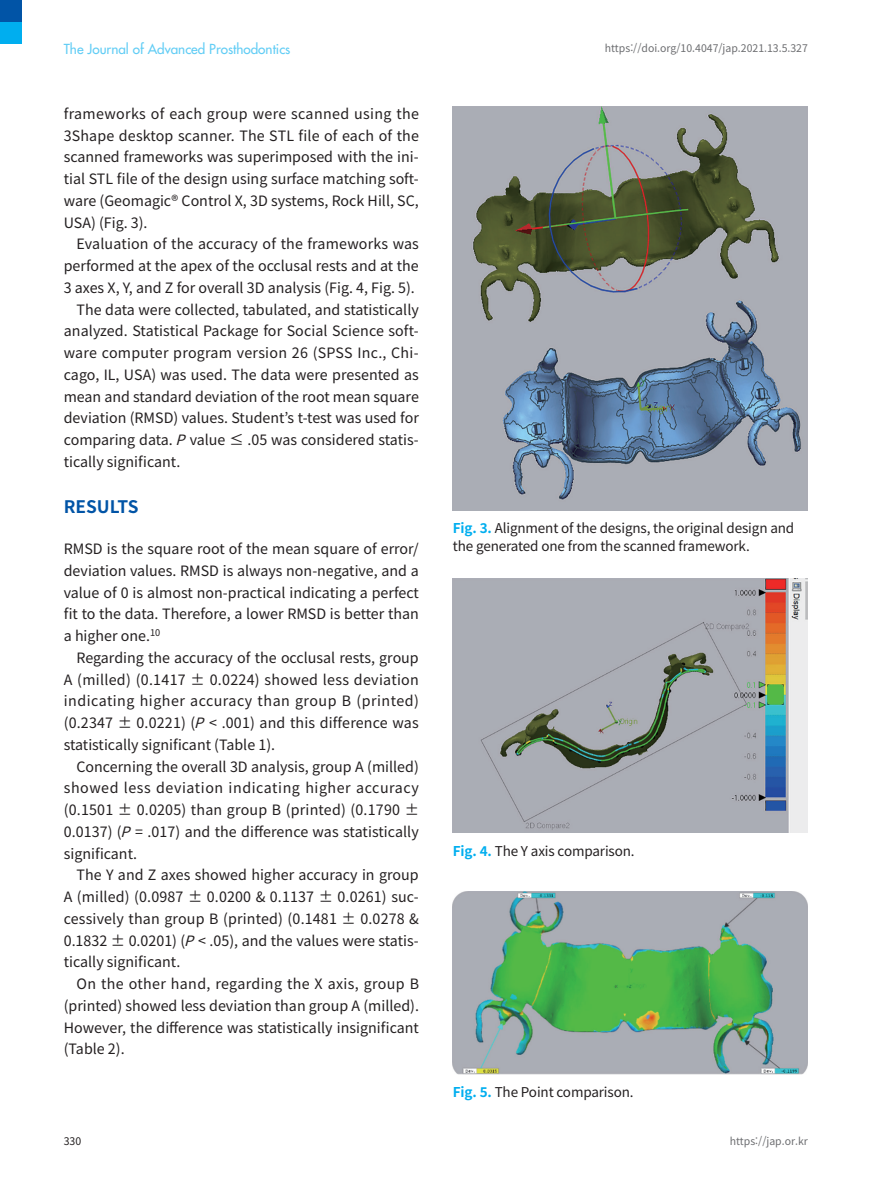
<style>
.page{position:relative;width:893px;height:1191px;background:#fff}
.page>*{position:absolute;margin:0;border:0;box-sizing:border-box;transform-origin:0 0}
.t1{font:700 17.25px "Noto Sans CJ Kkr";color:#0154a6}
.t2{font:14.25px/21.8px "Noto Sans CJ Kkr";color:#231f20;text-align:justify}
.t3{font:14.25px "Noto Sans CJ Kkr";letter-spacing:.02em;color:#231f20}
.t4{font:13.5px/18px "Noto Sans CJ Kkr";letter-spacing:-.01em;color:#231f20}
.t5{font:500 13.5px "Futura Std";color:#62cdf5}
.t6{font:10.5px "Noto Sans CJ Kkr";color:#6c6d70}
.t7{font:10.5px "Noto Sans CJ Kkr";color:#231f20}
.s1{font-style:italic}
.s2{font-weight:700;color:#00aeef}
</style>
<div class="page">
<div style="left:0;top:22px;width:22px;height:22px;background:#00aeef"></div>
<div style="left:0;top:0;width:22px;height:22px;background:#0154a6"></div>
<img style="left:453px;top:106px;width:355px;height:404px">
<img style="left:453px;top:578px;width:355px;height:255px">
<img style="left:453px;top:891px;width:355px;height:183px">
<p class="t5" style="left:64px;top:40px;width:228px">The Journal of Advanced Prosthodontics</p>
<p class="t2" style="left:64px;top:103px;width:357px">frameworks of each group were scanned using the 3Shape desktop scanner. The STL file of each of the scanned frameworks was superimposed with the ini&shy;tial STL file of the design using surface matching soft&shy;ware (Geomagic® Control X, 3D systems, Rock Hill, SC, USA) (Fig. 3).</p>
<p class="t2" style="left:77px;top:234px;width:344px">Evaluation of the accuracy of the frameworks was</p>
<p class="t2" style="left:64px;top:255px;width:357px">performed at the apex of the occlusal rests and at the</p>
<p class="t2" style="left:64px;top:277px;width:353px">3 axes X, Y, and Z for overall 3D analysis (Fig. 4, Fig. 5).</p>
<p class="t2" style="left:77px;top:299px;width:344px">The data were collected, tabulated, and statistically</p>
<p class="t2" style="left:64px;top:321px;width:357px">analyzed. Statistical Package for Social Science soft-</p>
<p class="t3" style="left:64px;top:345px;width:356px">ware computer program version 26 (SPSS Inc., Chi-</p>
<p class="t2" style="left:64px;top:364px;width:356px">cago, IL, USA) was used. The data were presented as</p>
<p class="t2" style="left:64px;top:386px;width:357px">mean and standard deviation of the root mean square</p>
<p class="t2" style="left:64px;top:407px;width:357px">deviation (RMSD) values. Student’s t-test was used for</p>
<p class="t2" style="left:64px;top:429px;width:357px">comparing data. <span class="s1">P</span>value ≤ .05 was considered statis-</p>
<p class="t2" style="left:64px;top:451px;width:118px">tically significant.</p>
<p class="t1" style="left:64px;top:497px;width:76px">RESULTS</p>
<p class="t2" style="left:64px;top:538px;width:357px">RMSD is the square root of the mean square of error/ deviation values. RMSD is always non-negative, and a value of 0 is almost non-practical indicating a perfect fit to the data. Therefore, a lower RMSD is better than a higher one.<sup>10</sup></p>
<p class="t2" style="left:64px;top:647px;width:357px;text-indent:13px">Regarding the accuracy of the occlusal rests, group A (milled) (0.1417 ± 0.0224) showed less deviation indicating higher accuracy than group B (printed) (0.2347 ± 0.0221) (<span class="s1">P</span>&lt; .001) and this difference was statistically significant (Table 1).</p>
<p class="t2" style="left:64px;top:756px;width:357px;text-indent:13px">Concerning the overall 3D analysis, group A (milled) showed less deviation indicating higher accuracy (0.1501 ± 0.0205) than group B (printed) (0.1790 ± 0.0137) (<span class="s1">P</span>= .017) and the difference was statistically significant.</p>
<p class="t2" style="left:64px;top:864px;width:357px;text-indent:13px">The Y and Z axes showed higher accuracy in group A (milled) (0.0987 ± 0.0200 &amp; 0.1137 ± 0.0261) suc&shy;cessively than group B (printed) (0.1481 ± 0.0278 &amp; 0.1832 ± 0.0201) (<span class="s1">P</span>&lt; .05), and the values were statis&shy;tically significant.</p>
<p class="t2" style="left:64px;top:973px;width:357px;text-indent:13px">On the other hand, regarding the X axis, group B (printed) showed less deviation than group A (milled).<br>However, the difference was statistically insignificant (Table 2).</p>
<p class="t6" style="left:605px;top:42px;width:205px">https://doi.org/10.4047/jap.2021.13.5.327</p>
<p class="t4" style="left:453px;top:519px;width:343px"><span class="s2">Fig. 3.</span> Alignment of the designs, the original design and the generated one from the scanned framework.</p>
<p class="t4" style="left:453px;top:842px;width:183px"><span class="s2">Fig. 4.</span> The Y axis comparison.</p>
<p class="t4" style="left:453px;top:1082px;width:182px"><span class="s2">Fig. 5.</span> The Point comparison.</p>
<p class="t7" style="left:64px;top:1135px;width:19px">330</p>
<p class="t6" style="left:730px;top:1135px;width:80px">https://jap.or.kr</p>
</div>
